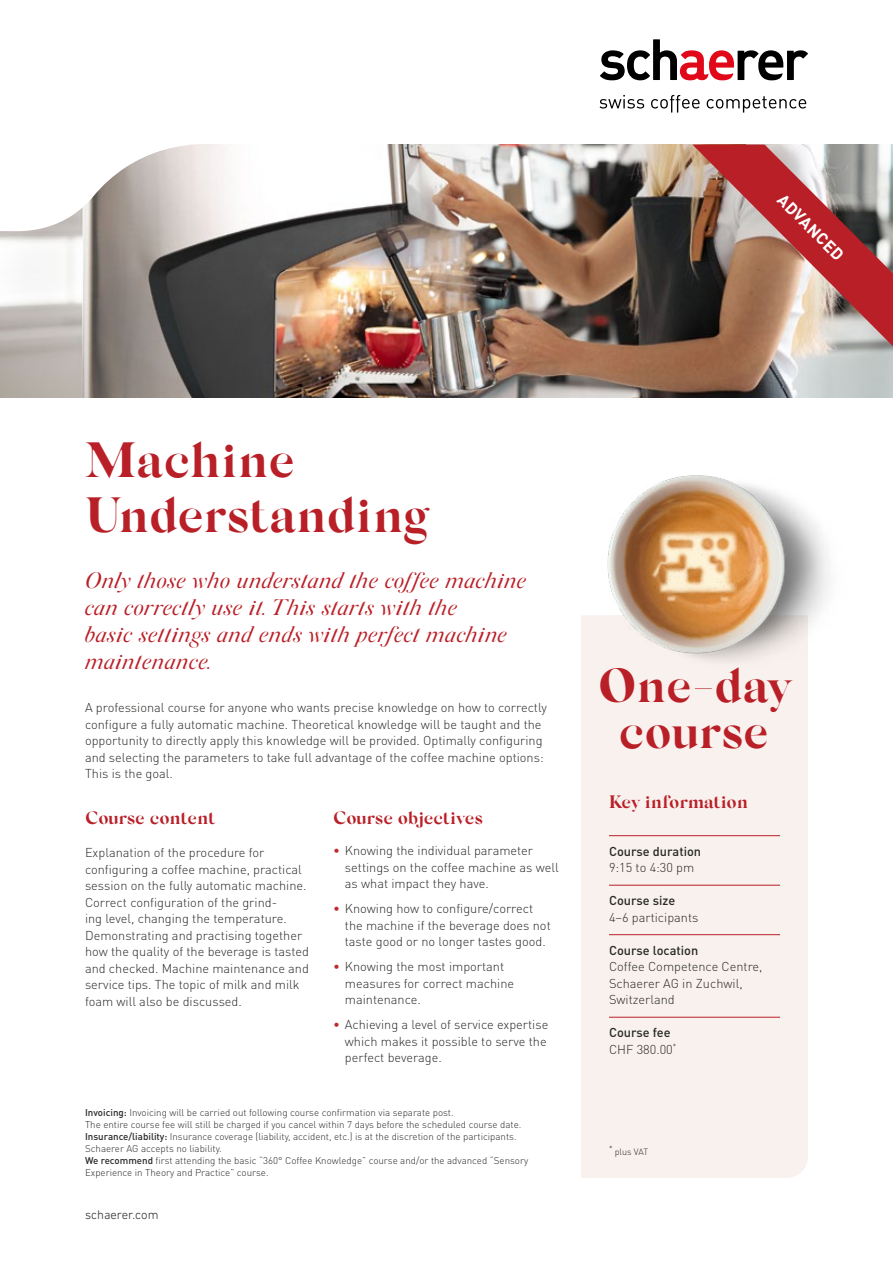
<style>
.page{position:relative;width:893px;height:1263px;background:#fff}
.page>*{position:absolute;margin:0;border:0;box-sizing:border-box;transform-origin:0 0}
.t1{font:700 49.5px/54.4px "Silk Serif";color:#b91f27}
.t2{font:700 48px/46.5px "Silk Serif";color:#b91f27;text-align:center}
.t3{font:italic 22.5px/27px "Silk Serif";color:#b91f27}
.t4{font:700 18px "Silk Serif";color:#b91f27}
.t5{font:700 16.5px "DIN Pro";color:#fff}
.t6{font:300 12.75px/16.5px "DIN Pro";color:#282827}
.t7{font:500 12.75px/16.5px "DIN Pro";color:#282827}
.t8{font:300 12.75px "DIN Next LT Pro";color:#282827}
.t9{font:300 9.75px/12px "DIN Pro";color:#282827}
.t10{font:300 9px "DIN Pro";color:#282827}
.t11{font:300 7.5px "DIN Pro";color:#282827}
.s1{color:#bc2c2e}
.s2{font-weight:500}
.s3{font-weight:300}
</style>
<div class="page">
<img style="left:0;top:231px;width:893px;height:167px">
<svg style="left:25px;top:102px;width:868px;height:129px"></svg>
<img style="left:692px;top:145px;width:201px;height:201px">
<div style="left:581px;top:751px;width:227px;height:427px;background:#f8f1ed"></div>
<hr style="left:609px;top:835px;width:171px;height:1px;background:#b91f27">
<hr style="left:609px;top:885px;width:171px;height:1px;background:#b91f27">
<hr style="left:609px;top:934px;width:171px;height:1px;background:#b91f27">
<hr style="left:609px;top:1017px;width:171px;height:1px;background:#b91f27">
<img style="left:498px;top:381px;width:393px;height:370px">
<svg style="left:600px;top:39px;width:208px;height:42px"></svg>
<svg style="left:600px;top:95px;width:44px;height:14px"></svg>
<svg style="left:651px;top:95px;width:49px;height:18px"></svg>
<svg style="left:707px;top:96px;width:99px;height:17px"></svg>
<p class="t5" style="left:790px;top:187px;width:87px;rotate:45deg">ADVANCED</p>
<h1 class="t1" style="left:85px;top:433px;width:344px">Machine<br>Understanding</h1>
<h3 class="t3" style="left:84px;top:568px;width:443px">Only those who understand the coffee machine can correctly use it. This starts with the<br>basic settings and ends with perfect machine maintenance.</h3>
<p class="t6" style="left:85px;top:698px;width:463px">A professional course for anyone who wants precise knowledge on how to correctly configure a fully automatic machine. Theoretical knowledge will be taught and the opportunity to directly apply this knowledge will be provided. Optimally configuring and selecting the parameters to take full advantage of the coffee machine options:<br>This is the goal.</p>
<h3 class="t4" style="left:85px;top:807px;width:132px">Course content</h3>
<p class="t6" style="left:85px;top:843px;width:225px">Explanation of the procedure for configuring a coffee machine, practical session on the fully automatic machine.<br>Correct configuration of the grind-<br>ing level, changing the temperature.<br>Demonstrating and practising together how the quality of the beverage is tasted and checked. Machine maintenance and service tips. The topic of milk and milk foam will also be discussed.</p>
<h3 class="t4" style="left:333px;top:807px;width:151px">Course objectives</h3>
<p class="t6" style="left:345px;top:841px;width:215px;text-indent:-12px"><span class="s1">•</span> Knowing the individual parameter settings on the coffee machine as well as what impact they have.</p>
<p class="t6" style="left:345px;top:899px;width:207px;text-indent:-12px"><span class="s1">•</span> Knowing how to configure/correct the machine if the beverage does not taste good or no longer tastes good.</p>
<p class="t6" style="left:345px;top:957px;width:171px;text-indent:-12px"><span class="s1">•</span> Knowing the most important measures for correct machine maintenance.</p>
<p class="t6" style="left:345px;top:1015px;width:205px;text-indent:-12px"><span class="s1">•</span> Achieving a level of service expertise which makes it possible to serve the perfect beverage.</p>
<p class="t9" style="left:85px;top:1106px;width:445px"><span class="s2">Invoicing:</span> Invoicing will be carried out following course confirmation via separate post.<br>The entire course fee will still be charged if you cancel within 7 days before the scheduled course date.<br><span class="s2">Insurance/liability:</span> Insurance coverage (liability, accident, etc.) is at the discretion of the participants.<br>Schaerer AG accepts no liability.<br><span class="s2">We recommend</span> first attending the basic “360° Coffee Knowledge” course and/or the advanced “Sensory Experience in Theory and Practice” course.</p>
<p class="t8" style="left:85px;top:1207px;width:75px">schaerer.com</p>
<h2 class="t2" style="left:597px;top:662px;width:194px">One-day course</h2>
<h3 class="t4" style="left:609px;top:791px;width:141px">Key information</h3>
<p class="t7" style="left:609px;top:841px;width:94px">Course duration</p>
<p class="t6" style="left:609px;top:858px;width:87px">9:15 to 4:30 pm</p>
<p class="t7" style="left:609px;top:891px;width:68px">Course size</p>
<p class="t6" style="left:609px;top:908px;width:91px">4–6 participants</p>
<p class="t7" style="left:609px;top:940px;width:91px">Course location</p>
<p class="t6" style="left:609px;top:957px;width:155px">Coffee Competence Centre,<br>Schaerer AG in Zuchwil,<br>Switzerland</p>
<p class="t7" style="left:609px;top:1023px;width:69px">Course fee<br><span class="s3">CHF 380.00</span><sup>*</sup></p>
<p class="t11" style="left:609px;top:1142px;width:5px">*</p>
<p class="t10" style="left:615px;top:1145px;width:35px">plus VAT</p>
</div>
